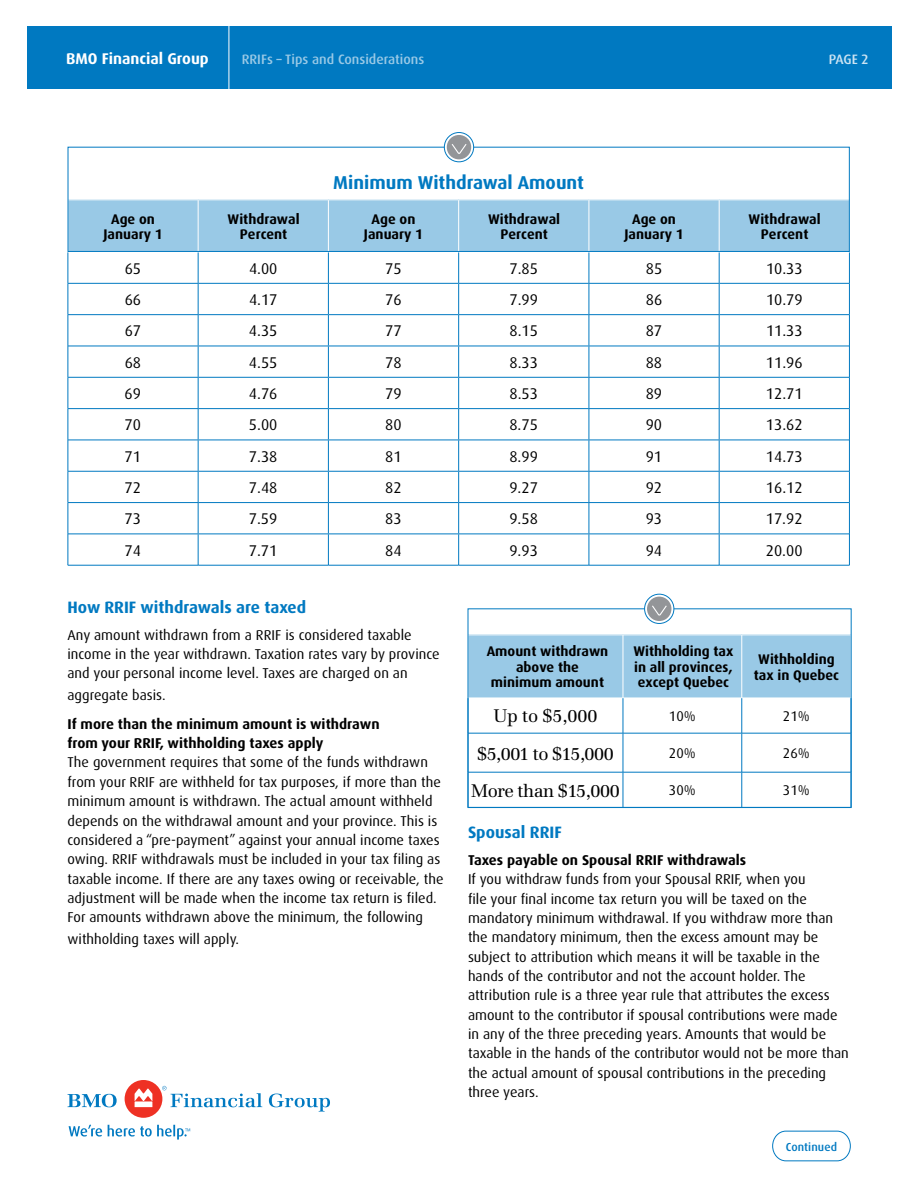
<style>
.page{position:relative;width:918px;height:1188px;background:#fff}
.page>*{position:absolute;margin:0;border:0;box-sizing:border-box;transform-origin:0 0}
.t1{font:700 18.6px "Dax";color:#0079c1}
.t2{font:18px "Emona";letter-spacing:-.02em;color:#000}
.t3{font:700 16.5px "Dax Pro";color:#0079c1}
.t4{font:15.6px "Dax";color:#000}
.t5{font:700 15.6px "Dax Pro";color:#fff}
.t6{font:14.25px/19.4px "Dax Pro";color:#000}
.t7{font:700 14.25px/18.8px "Dax Pro";color:#000}
.t8{font:14.1px "Dax";color:#000}
.t9{font:700 13.95px/15.6px "Dax";color:#000;text-align:center}
.t10{font:500 13.65px "Dax Pro";color:#99c9e6}
.t11{font:500 13.65px "Dax Pro";color:#cce4f3}
.t12{font:500 11.55px "Dax Pro";letter-spacing:.01em;color:#0079c1}
</style>
<div class="page">
<div style="left:27px;top:26px;width:864px;height:62px;background:#0079c1"></div>
<hr style="left:229px;top:11px;width:1px;height:82px;background:#fff">
<svg style="left:68px;top:147px;width:784px;height:661px"></svg>
<svg style="left:444px;top:133px;width:30px;height:29px"></svg>
<div style="left:444px;top:132px;width:30px;height:30px;border:1px solid #0079c1;border-radius:50%"></div>
<div style="left:447px;top:135px;width:24px;height:24px;background:#939598;border-radius:50%"></div>
<svg style="left:451px;top:144px;width:16px;height:10px"></svg>
<svg style="left:67px;top:1094px;width:50px;height:13px"></svg>
<div style="left:125px;top:1080px;width:37px;height:38px;background:#ee3124;border-radius:50%"></div>
<svg style="left:135px;top:1089px;width:17px;height:18px"></svg>
<svg style="left:162px;top:1086px;width:100px;height:21px"></svg>
<svg style="left:269px;top:1094px;width:61px;height:18px"></svg>
<svg style="left:69px;top:1125px;width:33px;height:12px"></svg>
<svg style="left:108px;top:1125px;width:82px;height:15px"></svg>
<svg style="left:645px;top:594px;width:29px;height:29px"></svg>
<div style="left:644px;top:594px;width:30px;height:30px;border:1px solid #0079c1;border-radius:50%"></div>
<div style="left:647px;top:597px;width:24px;height:24px;background:#939598;border-radius:50%"></div>
<svg style="left:652px;top:605px;width:15px;height:11px"></svg>
<hr style="left:468px;top:733px;width:155px;height:1px;background:#0079c1">
<hr style="left:623px;top:733px;width:119px;height:1px;background:#0079c1">
<hr style="left:742px;top:733px;width:109px;height:1px;background:#0079c1">
<hr style="left:468px;top:772px;width:155px;height:1px;background:#0079c1">
<hr style="left:623px;top:772px;width:119px;height:1px;background:#0079c1">
<hr style="left:742px;top:772px;width:109px;height:1px;background:#0079c1">
<svg style="left:772px;top:1131px;width:79px;height:30px"></svg>
<p class="t5" style="left:66px;top:48px;width:144px">BMO Financial Group</p>
<p class="t10" style="left:242px;top:50px;width:184px">RRIFs – Tips and Considerations</p>
<p class="t11" style="left:829px;top:50px;width:41px">PAGE 2</p>
<p class="t1" style="left:333px;top:172px;width:252px">Minimum Withdrawal Amount</p>
<p class="t9" style="left:103px;top:211px;width:61px">Age on<br>January 1</p>
<p class="t9" style="left:228px;top:211px;width:74px">Withdrawal<br>Percent</p>
<p class="t9" style="left:364px;top:211px;width:61px">Age on<br>January 1</p>
<p class="t9" style="left:488px;top:211px;width:74px">Withdrawal<br>Percent</p>
<p class="t9" style="left:624px;top:211px;width:61px">Age on<br>January 1</p>
<p class="t9" style="left:749px;top:211px;width:74px">Withdrawal<br>Percent</p>
<p class="t4" style="left:125px;top:260px;width:18px">65</p>
<p class="t4" style="left:249px;top:260px;width:30px">4.00</p>
<p class="t4" style="left:385px;top:260px;width:18px">75</p>
<p class="t4" style="left:510px;top:260px;width:30px">7.85</p>
<p class="t4" style="left:646px;top:260px;width:18px">85</p>
<p class="t4" style="left:766px;top:260px;width:38px">10.33</p>
<p class="t4" style="left:125px;top:291px;width:18px">66</p>
<p class="t4" style="left:249px;top:291px;width:30px">4.17</p>
<p class="t4" style="left:385px;top:291px;width:18px">76</p>
<p class="t4" style="left:510px;top:291px;width:30px">7.99</p>
<p class="t4" style="left:646px;top:291px;width:18px">86</p>
<p class="t4" style="left:766px;top:291px;width:38px">10.79</p>
<p class="t4" style="left:125px;top:322px;width:18px">67</p>
<p class="t4" style="left:249px;top:322px;width:30px">4.35</p>
<p class="t4" style="left:385px;top:322px;width:18px">77</p>
<p class="t4" style="left:510px;top:322px;width:30px">8.15</p>
<p class="t4" style="left:646px;top:322px;width:18px">87</p>
<p class="t4" style="left:766px;top:322px;width:38px">11.33</p>
<p class="t4" style="left:125px;top:354px;width:18px">68</p>
<p class="t4" style="left:249px;top:354px;width:30px">4.55</p>
<p class="t4" style="left:385px;top:354px;width:18px">78</p>
<p class="t4" style="left:509px;top:354px;width:30px">8.33</p>
<p class="t4" style="left:646px;top:354px;width:18px">88</p>
<p class="t4" style="left:766px;top:354px;width:38px">11.96</p>
<p class="t4" style="left:125px;top:385px;width:18px">69</p>
<p class="t4" style="left:249px;top:385px;width:30px">4.76</p>
<p class="t4" style="left:385px;top:385px;width:18px">79</p>
<p class="t4" style="left:509px;top:385px;width:30px">8.53</p>
<p class="t4" style="left:646px;top:385px;width:18px">89</p>
<p class="t4" style="left:766px;top:385px;width:38px">12.71</p>
<p class="t4" style="left:125px;top:416px;width:18px">70</p>
<p class="t4" style="left:249px;top:416px;width:30px">5.00</p>
<p class="t4" style="left:385px;top:416px;width:18px">80</p>
<p class="t4" style="left:509px;top:416px;width:30px">8.75</p>
<p class="t4" style="left:646px;top:416px;width:18px">90</p>
<p class="t4" style="left:766px;top:416px;width:38px">13.62</p>
<p class="t4" style="left:125px;top:448px;width:18px">71</p>
<p class="t4" style="left:249px;top:448px;width:30px">7.38</p>
<p class="t4" style="left:385px;top:448px;width:18px">81</p>
<p class="t4" style="left:509px;top:448px;width:30px">8.99</p>
<p class="t4" style="left:646px;top:448px;width:18px">91</p>
<p class="t4" style="left:766px;top:448px;width:38px">14.73</p>
<p class="t4" style="left:125px;top:479px;width:18px">72</p>
<p class="t4" style="left:249px;top:479px;width:30px">7.48</p>
<p class="t4" style="left:385px;top:479px;width:18px">82</p>
<p class="t4" style="left:509px;top:479px;width:30px">9.27</p>
<p class="t4" style="left:646px;top:479px;width:18px">92</p>
<p class="t4" style="left:766px;top:479px;width:38px">16.12</p>
<p class="t4" style="left:125px;top:510px;width:18px">73</p>
<p class="t4" style="left:249px;top:510px;width:30px">7.59</p>
<p class="t4" style="left:385px;top:510px;width:18px">83</p>
<p class="t4" style="left:509px;top:510px;width:30px">9.58</p>
<p class="t4" style="left:646px;top:510px;width:18px">93</p>
<p class="t4" style="left:766px;top:510px;width:38px">17.92</p>
<p class="t4" style="left:125px;top:542px;width:18px">74</p>
<p class="t4" style="left:249px;top:542px;width:30px">7.71</p>
<p class="t4" style="left:385px;top:542px;width:18px">84</p>
<p class="t4" style="left:509px;top:542px;width:30px">9.93</p>
<p class="t4" style="left:646px;top:542px;width:18px">94</p>
<p class="t4" style="left:766px;top:542px;width:38px">20.00</p>
<h1 class="t3" style="left:68px;top:597px;width:240px">How RRIF withdrawals are taxed</h1>
<p class="t6" style="left:68px;top:625px;width:374px">Any amount withdrawn from a RRIF is considered taxable income in the year withdrawn. Taxation rates vary by province and your personal income level. Taxes are charged on an</p>
<p class="t6" style="left:68px;top:685px;width:100px">aggregate basis.</p>
<h2 class="t7" style="left:68px;top:715px;width:314px">If more than the minimum amount is withdrawn from your RRIF, withholding taxes apply</h2>
<p class="t6" style="left:68px;top:753px;width:378px">The government requires that some of the funds withdrawn from your RRIF are withheld for tax purposes, if more than the minimum amount is withdrawn. The actual amount withheld depends on the withdrawal amount and your province. This is considered a “pre-payment” against your annual income taxes owing. RRIF withdrawals must be included in your tax filing as taxable income. If there are any taxes owing or receivable, the adjustment will be made when the income tax return is filed.<br>For amounts withdrawn above the minimum, the following</p>
<p class="t6" style="left:68px;top:929px;width:173px">withholding taxes will apply.</p>
<p class="t9" style="left:487px;top:644px;width:123px">Amount withdrawn above the minimum amount</p>
<p class="t9" style="left:633px;top:644px;width:102px;text-align:justify">Withholding tax in all provinces, except Quebec</p>
<p class="t9" style="left:754px;top:652px;width:87px">Withholding tax in Quebec</p>
<p class="t2" style="left:493px;top:705px;width:106px">Up to $5,000</p>
<p class="t8" style="left:669px;top:708px;width:28px">10%</p>
<p class="t8" style="left:783px;top:708px;width:28px">21%</p>
<p class="t2" style="left:477px;top:742px;width:138px">$5,001 to $15,000</p>
<p class="t8" style="left:669px;top:746px;width:28px">20%</p>
<p class="t8" style="left:783px;top:746px;width:28px">26%</p>
<p class="t2" style="left:471px;top:780px;width:150px">More than $15,000</p>
<p class="t8" style="left:669px;top:783px;width:28px">30%</p>
<p class="t8" style="left:783px;top:783px;width:28px">31%</p>
<h1 class="t3" style="left:468px;top:822px;width:95px">Spousal RRIF</h1>
<h2 class="t7" style="left:468px;top:851px;width:280px">Taxes payable on Spousal RRIF withdrawals</h2>
<p class="t6" style="left:468px;top:870px;width:382px">If you withdraw funds from your Spousal RRIF, when you<br>file your final income tax return you will be taxed on the mandatory minimum withdrawal. If you withdraw more than the mandatory minimum, then the excess amount may be subject to attribution which means it will be taxable in the hands of the contributor and not the account holder. The attribution rule is a three year rule that attributes the excess amount to the contributor if spousal contributions were made in any of the three preceding years. Amounts that would be taxable in the hands of the contributor would not be more than the actual amount of spousal contributions in the preceding three years.</p>
<p class="t12" style="left:786px;top:1139px;width:53px">Continued</p>
</div>
